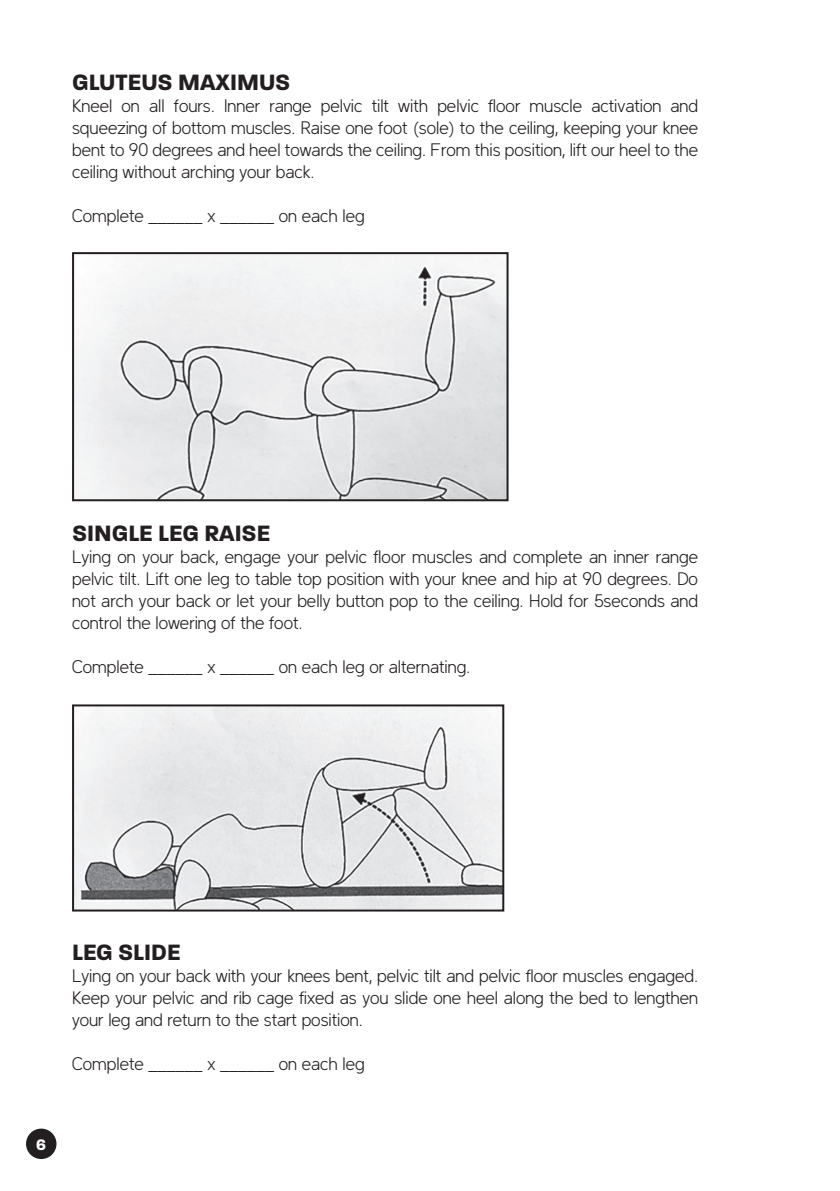
<style>
.page{position:relative;width:840px;height:1191px;background:#fff}
.page>*{position:absolute;margin:0;border:0;box-sizing:border-box;transform-origin:0 0}
.t1{font:700 24px "Paralucent";color:#231f20}
.t2{font:300 18px/22px "Latinka";color:#231f20;text-align:justify}
.t3{font:700 16.4px "Paralucent";color:#fff}
</style>
<div class="page">
<div style="left:26px;top:1128px;width:30px;height:31px;background:#231f20;border-radius:50%"></div>
<img style="left:75px;top:255px;width:430px;height:243px">
<div style="left:72px;top:252px;width:436px;height:249px;border:2px solid #231f20"></div>
<img style="left:75px;top:707px;width:426px;height:201px">
<div style="left:72px;top:704px;width:432px;height:207px;border:2px solid #231f20"></div>
<h1 class="t1" style="left:72px;top:68px;width:220px">GLUTEUS MAXIMUS</h1>
<p class="t2" style="left:72px;top:93px;width:627px">Kneel on all fours. Inner range pelvic tilt with pelvic floor muscle activation and squeezing of bottom muscles. Raise one foot (sole) to the ceiling, keeping your knee bent to 90 degrees and heel towards the ceiling. From this position, lift our heel to the ceiling without arching your back.</p>
<p class="t2" style="left:72px;top:203px;width:294px">Complete ______ x ______ on each leg</p>
<h1 class="t1" style="left:72px;top:518px;width:200px">SINGLE LEG RAISE</h1>
<p class="t2" style="left:72px;top:544px;width:627px">Lying on your back, engage your pelvic floor muscles and complete an inner range pelvic tilt. Lift one leg to table top position with your knee and hip at 90 degrees. Do not arch your back or let your belly button pop to the ceiling. Hold for 5seconds and control the lowering of the foot.</p>
<p class="t2" style="left:72px;top:654px;width:399px">Complete ______ x ______ on each leg or alternating.</p>
<p class="t3" style="left:36px;top:1134px;width:11px">6</p>
<h1 class="t1" style="left:72px;top:937px;width:110px">LEG SLIDE</h1>
<p class="t2" style="left:72px;top:963px;width:627px">Lying on your back with your knees bent, pelvic tilt and pelvic floor muscles engaged.<br>Keep your pelvic and rib cage fixed as you slide one heel along the bed to lengthen your leg and return to the start position.</p>
<p class="t2" style="left:72px;top:1050px;width:294px">Complete ______ x ______ on each leg</p>
</div>
